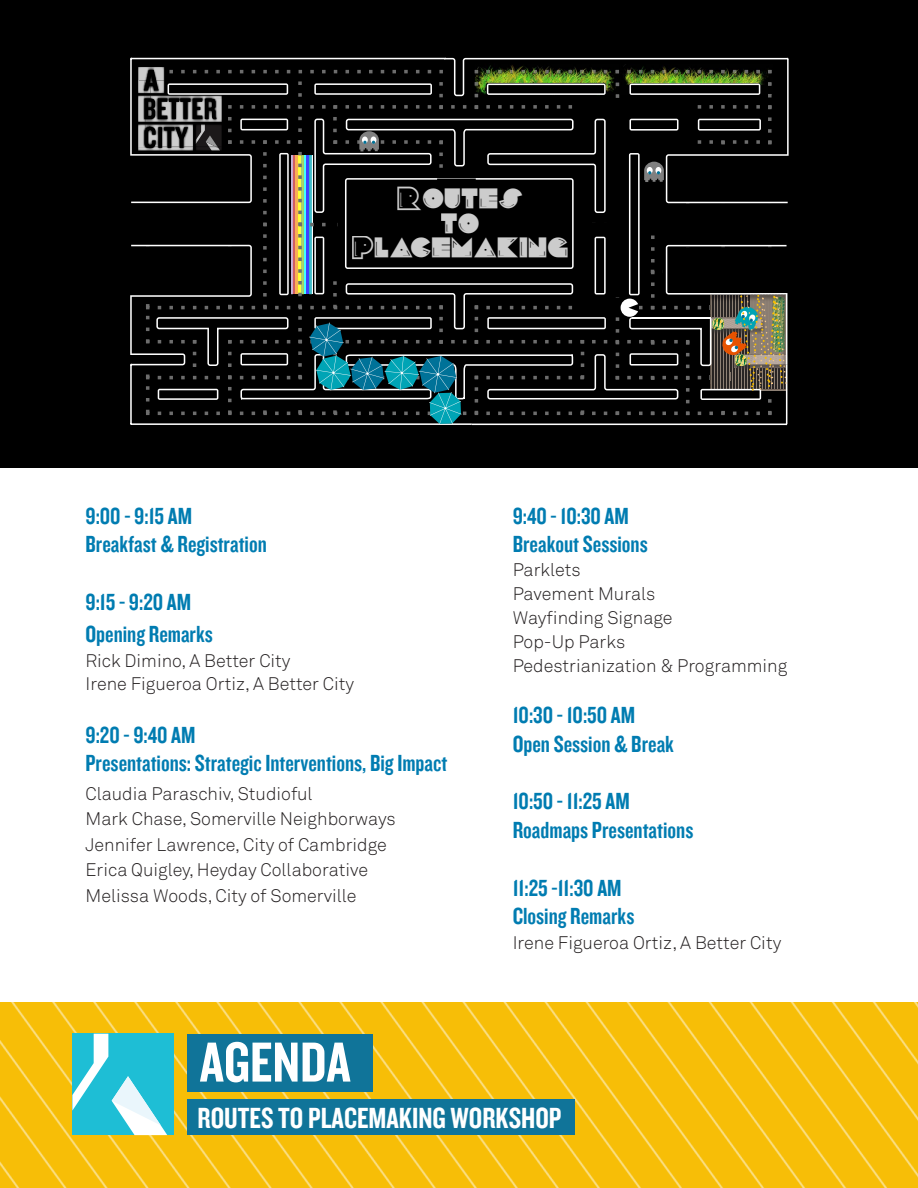
<style>
.page{position:relative;width:918px;height:1188px;background:#fff}
.page>*{position:absolute;margin:0;border:0;box-sizing:border-box;transform-origin:0 0}
.t1{font:58.5px "Knockout HTF49 Liteweight";color:#fff}
.t2{font:30px "Knockout HTF49 Liteweight";color:#fff}
.t3{font:28.35px/24.9px "Pac Font Good";color:#ccc;text-align:center}
.t4{font:24px "Knockout HTF49 Liteweight";color:#007cb1}
.t5{font:18px "Akkurat Light Pro";color:#231f20}
</style>
<div class="page">
<div style="left:0;top:0;width:918px;height:468px;background:#000"></div>
<svg style="left:130px;top:57px;width:659px;height:369px"></svg>
<img style="left:751px;top:294px;width:35px;height:74px">
<img style="left:0;top:1002px;width:918px;height:186px">
<div style="left:187px;top:1034px;width:186px;height:57px;background:#107499"></div>
<div style="left:187px;top:1099px;width:387px;height:36px;background:#107499"></div>
<div style="left:72px;top:1034px;width:102px;height:101px;background:#1ebed5"></div>
<svg style="left:72px;top:1034px;width:95px;height:101px"></svg>
<p class="t3" style="left:350px;top:186px;width:219px">Routes<br>to<br>Placemaking</p>
<p class="t4" style="left:86px;top:504px;width:108px">9:00 - 9:15 AM</p>
<p class="t4" style="left:86px;top:533px;width:183px">Breakfast &amp; Registration</p>
<p class="t4" style="left:86px;top:591px;width:107px">9:15 - 9:20 AM</p>
<p class="t4" style="left:86px;top:623px;width:129px">Opening Remarks</p>
<p class="t5" style="left:86px;top:650px;width:207px">Rick Dimino, A Better City</p>
<p class="t5" style="left:86px;top:673px;width:270px">Irene Figueroa Ortiz, A Better City</p>
<p class="t4" style="left:86px;top:723px;width:112px">9:20 - 9:40 AM</p>
<p class="t4" style="left:86px;top:752px;width:363px">Presentations: Strategic Interventions, Big Impact</p>
<p class="t5" style="left:86px;top:783px;width:229px">Claudia Paraschiv, Studioful</p>
<p class="t5" style="left:86px;top:808px;width:312px">Mark Chase, Somerville Neighborways</p>
<p class="t5" style="left:86px;top:834px;width:303px">Jennifer Lawrence, City of Cambridge</p>
<p class="t5" style="left:86px;top:859px;width:284px">Erica Quigley, Heyday Collaborative</p>
<p class="t5" style="left:86px;top:885px;width:273px">Melissa Woods, City of Somerville</p>
<p class="t1" style="left:200px;top:1034px;width:152px">AGENDA</p>
<p class="t4" style="left:513px;top:504px;width:118px">9:40 - 10:30 AM</p>
<p class="t4" style="left:513px;top:533px;width:137px">Breakout Sessions</p>
<p class="t5" style="left:513px;top:559px;width:69px">Parklets</p>
<p class="t5" style="left:513px;top:583px;width:144px">Pavement Murals</p>
<p class="t5" style="left:513px;top:607px;width:161px">Wayfinding Signage</p>
<p class="t5" style="left:513px;top:631px;width:114px">Pop-Up Parks</p>
<p class="t5" style="left:513px;top:655px;width:276px">Pedestrianization &amp; Programming</p>
<p class="t4" style="left:513px;top:703px;width:124px">10:30 - 10:50 AM</p>
<p class="t4" style="left:513px;top:732px;width:163px">Open Session &amp; Break</p>
<p class="t4" style="left:513px;top:790px;width:119px">10:50 - 11:25 AM</p>
<p class="t4" style="left:513px;top:819px;width:182px">Roadmaps Presentations</p>
<p class="t4" style="left:513px;top:876px;width:110px">11:25 -11:30 AM</p>
<p class="t4" style="left:513px;top:905px;width:123px">Closing Remarks</p>
<p class="t5" style="left:513px;top:932px;width:270px">Irene Figueroa Ortiz, A Better City</p>
<p class="t2" style="left:198px;top:1104px;width:365px">ROUTES TO PLACEMAKING WORKSHOP</p>
</div>
